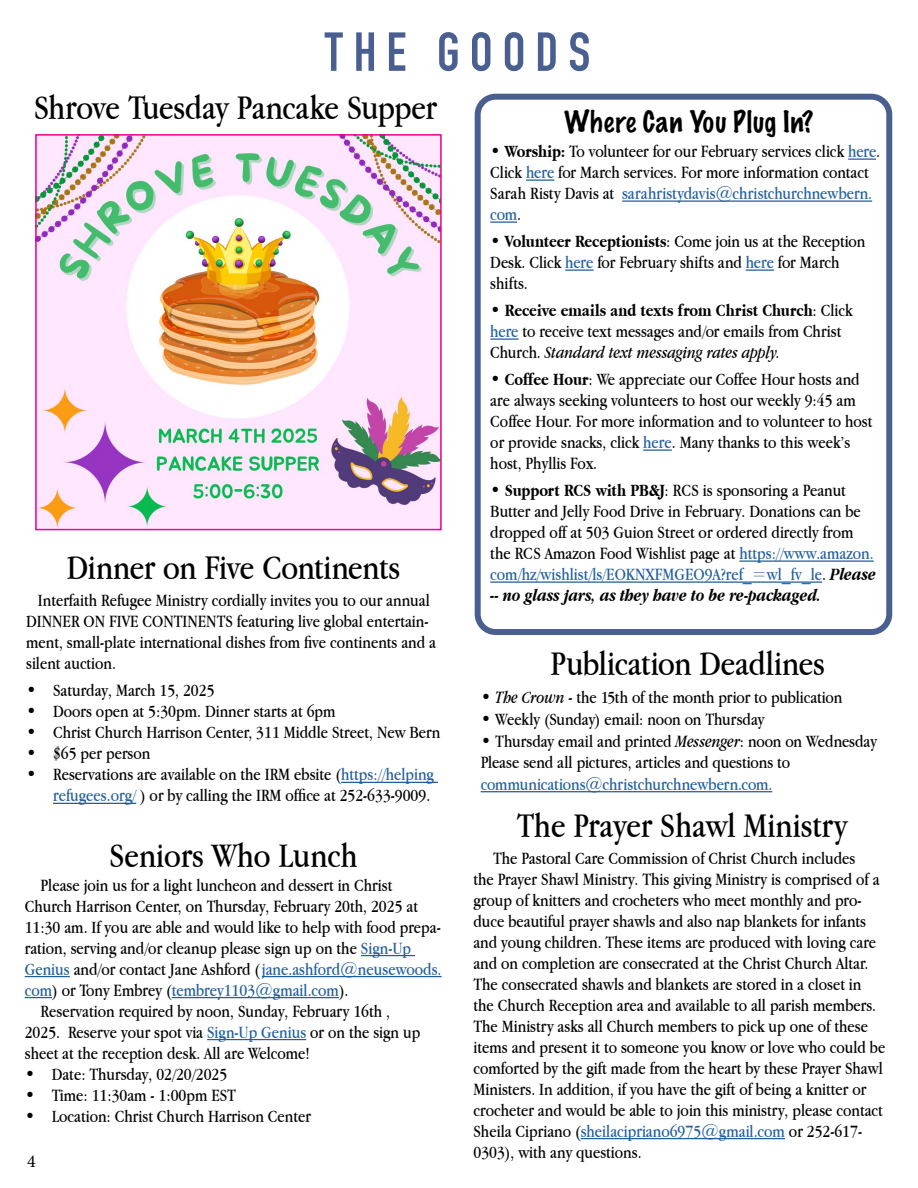
<style>
.page{position:relative;width:918px;height:1188px;background:#fff}
.page>*{position:absolute;margin:0;border:0;box-sizing:border-box;transform-origin:0 0}
.t1{font:700 54px "DIN Condensed";letter-spacing:.18em;color:#495f90}
.t2{font:36px "Apple Garamond";color:#000}
.t3{font:100 27px "Marker Felt";letter-spacing:.035em;color:#000}
.t4{font:18px/21px "Apple Garamond";color:#000}
.t5{font:18px "Apple Garamond";color:#215e9e}
.t6{font:18px "Minion Pro";color:#000}
.s1{color:#215e9e}
.s2{color:#000}
.s3{font-weight:700}
.s4{font-style:italic}
.s5{font-weight:700;font-style:italic}
</style>
<div class="page">
<div style="left:475px;top:94px;width:417px;height:541px;border:6px solid #495f90;border-radius:18px"></div>
<hr style="left:848px;top:158px;width:28px;height:2px;background:#215e9e">
<hr style="left:526px;top:179px;width:28px;height:2px;background:#215e9e">
<hr style="left:622px;top:200px;width:250px;height:2px;background:#215e9e">
<hr style="left:490px;top:221px;width:27px;height:2px;background:#215e9e">
<hr style="left:565px;top:269px;width:29px;height:2px;background:#215e9e">
<hr style="left:746px;top:269px;width:28px;height:2px;background:#215e9e">
<hr style="left:490px;top:338px;width:29px;height:2px;background:#215e9e">
<hr style="left:643px;top:449px;width:29px;height:2px;background:#215e9e">
<hr style="left:739px;top:560px;width:135px;height:2px;background:#215e9e">
<hr style="left:490px;top:581px;width:332px;height:2px;background:#215e9e">
<hr style="left:361px;top:955px;width:54px;height:1px;background:#215e9e">
<hr style="left:25px;top:976px;width:45px;height:1px;background:#215e9e">
<hr style="left:262px;top:976px;width:180px;height:1px;background:#215e9e">
<svg style="left:25px;top:997px;width:27px;height:1px"></svg>
<hr style="left:172px;top:997px;width:167px;height:1px;background:#215e9e">
<hr style="left:207px;top:1039px;width:99px;height:1px;background:#215e9e">
<hr style="left:481px;top:791px;width:291px;height:1px;background:#215e9e">
<img style="left:38px;top:137px;width:401px;height:390px">
<div style="left:35px;top:134px;width:407px;height:396px;border:2px solid #ec008c"></div>
<hr style="left:341px;top:782px;width:97px;height:1px;background:#215e9e">
<hr style="left:53px;top:803px;width:83px;height:1px;background:#215e9e">
<hr style="left:581px;top:1138px;width:204px;height:1px;background:#215e9e">
<h1 class="t1" style="left:325px;top:16px;width:267px">THE GOODS</h1>
<h2 class="t2" style="left:34px;top:86px;width:404px">Shrove Tuesday Pancake Supper</h2>
<h2 class="t2" style="left:67px;top:546px;width:335px">Dinner on Five Continents</h2>
<p class="t4" style="left:26px;top:590px;width:411px;text-indent:12px">Interfaith Refugee Ministry cordially invites you to our annual DINNER ON FIVE CONTINENTS featuring live global entertain&shy;ment, small-plate international dishes from five continents and a silent auction.</p>
<p class="t4" style="left:26px;top:680px;width:190px">• Saturday, March 15, 2025</p>
<p class="t4" style="left:26px;top:701px;width:311px">• Doors open at 5:30pm. Dinner starts at 6pm</p>
<p class="t4" style="left:26px;top:722px;width:416px">• Christ Church Harrison Center, 311 Middle Street, New Bern</p>
<p class="t4" style="left:26px;top:743px;width:126px">• $65 per person</p>
<p class="t4" style="left:26px;top:764px;width:409px;text-align:right">• Reservations are available on the IRM ebsite (<span class="s1">https://helping refugees.org/</span> ) or by calling the IRM office at 252-633-9009.</p>
<h2 class="t2" style="left:109px;top:834px;width:250px">Seniors Who Lunch</h2>
<p class="t4" style="left:41px;top:874px;width:353px">Please join us for a light luncheon and dessert in Christ</p>
<p class="t4" style="left:25px;top:895px;width:395px">Church Harrison Center, on Thursday, February 20th, 2025 at</p>
<p class="t4" style="left:25px;top:916px;width:417px">11:30 am. If you are able and would like to help with food prepa-</p>
<p class="t4" style="left:25px;top:937px;width:388px">ration, serving and/or cleanup please sign up on the <span class="s1">Sign-Up</span></p>
<p class="t5" style="left:25px;top:958px;width:418px">Genius <span class="s2">and/or contact Jane Ashford (</span>jane.ashford@neusewoods.</p>
<p class="t5" style="left:25px;top:979px;width:325px">com<span class="s2">) or Tony Embrey (</span>tembrey1103@gmail.com<span class="s2">).</span></p>
<p class="t4" style="left:41px;top:1000px;width:351px">Reservation required by noon, Sunday, February 16th ,</p>
<p class="t4" style="left:25px;top:1021px;width:397px">2025. Reserve your spot via <span class="s1">Sign-Up Genius</span> or on the sign up</p>
<p class="t4" style="left:25px;top:1042px;width:287px">sheet at the reception desk. All are Welcome!</p>
<p class="t4" style="left:25px;top:1063px;width:204px">• Date: Thursday, 02/20/2025</p>
<p class="t4" style="left:25px;top:1084px;width:213px">• Time: 11:30am - 1:00pm EST</p>
<p class="t4" style="left:25px;top:1105px;width:288px">• Location: Christ Church Harrison Center</p>
<p class="t6" style="left:27px;top:1150px;width:10px">4</p>
<h3 class="t3" style="left:564px;top:100px;width:251px">Where Can You Plug In?</h3>
<p class="t4" style="left:490px;top:141px;width:391px">• <span class="s3">Worship:</span> To volunteer for our February services click <span class="s1">here</span>.<br>Click <span class="s1">here</span> for March services. For more information contact Sarah Risty Davis at <span class="s1">sarahristydavis@christchurchnewbern. com</span>.</p>
<p class="t4" style="left:490px;top:231px;width:377px">• <span class="s3">Volunteer Receptionists</span>: Come join us at the Reception<br>Desk. Click <span class="s1">here</span> for February shifts and <span class="s1">here</span> for March shifts.</p>
<p class="t4" style="left:490px;top:300px;width:364px">• <span class="s3">Receive emails and texts from Christ Church</span>: Click <span class="s1">here</span> to receive text messages and/or emails from Christ<br>Church. <span class="s4">Standard text messaging rates apply.</span></p>
<p class="t4" style="left:490px;top:369px;width:384px">• <span class="s3">Coffee Hour</span>: We appreciate our Coffee Hour hosts and are always seeking volunteers to host our weekly 9:45 am Coffee Hour. For more information and to volunteer to host or provide snacks, click <span class="s1">here</span>. Many thanks to this week’s host, Phyllis Fox.</p>
<p class="t4" style="left:490px;top:480px;width:387px">• <span class="s3">Support RCS with PB&amp;J</span>: RCS is sponsoring a Peanut Butter and Jelly Food Drive in February. Donations can be dropped off at 503 Guion Street or ordered directly from the RCS Amazon Food Wishlist page at <span class="s1">https://www.amazon. com/hz/wishlist/ls/EOKNXFMGEO9A?ref_=wl_fv_le</span>. <span class="s5">Please -- no glass jars, as they have to be re-packaged.</span></p>
<h2 class="t2" style="left:551px;top:642px;width:276px">Publication Deadlines</h2>
<p class="t4" style="left:481px;top:687px;width:363px">• <span class="s4">The Crown</span> - the 15th of the month prior to publication</p>
<p class="t4" style="left:481px;top:708px;width:285px">• Weekly (Sunday) email: noon on Thursday</p>
<p class="t4" style="left:481px;top:730px;width:398px;line-height:21.6px">• Thursday email and printed <span class="s4">Messenger</span>: noon on Wednesday<br>Please send all pictures, articles and questions to</p>
<p class="t5" style="left:481px;top:773px;width:293px">communications@christchurchnewbern.com.</p>
<h2 class="t2" style="left:517px;top:804px;width:332px">The Prayer Shawl Ministry</h2>
<p class="t4" style="left:473px;top:847px;width:413px;text-indent:20px">The Pastoral Care Commission of Christ Church includes<br>the Prayer Shawl Ministry. This giving Ministry is comprised of a group of knitters and crocheters who meet monthly and pro&shy;duce beautiful prayer shawls and also nap blankets for infants and young children. These items are produced with loving care and on completion are consecrated at the Christ Church Altar.<br>The consecrated shawls and blankets are stored in a closet in the Church Reception area and available to all parish members.<br>The Ministry asks all Church members to pick up one of these items and present it to someone you know or love who could be comforted by the gift made from the heart by these Prayer Shawl Ministers. In addition, if you have the gift of being a knitter or crocheter and would be able to join this ministry, please contact Sheila Cipriano (<span class="s1">sheilacipriano6975@gmail.com</span> or 252-617- 0303), with any questions.</p>
</div>
